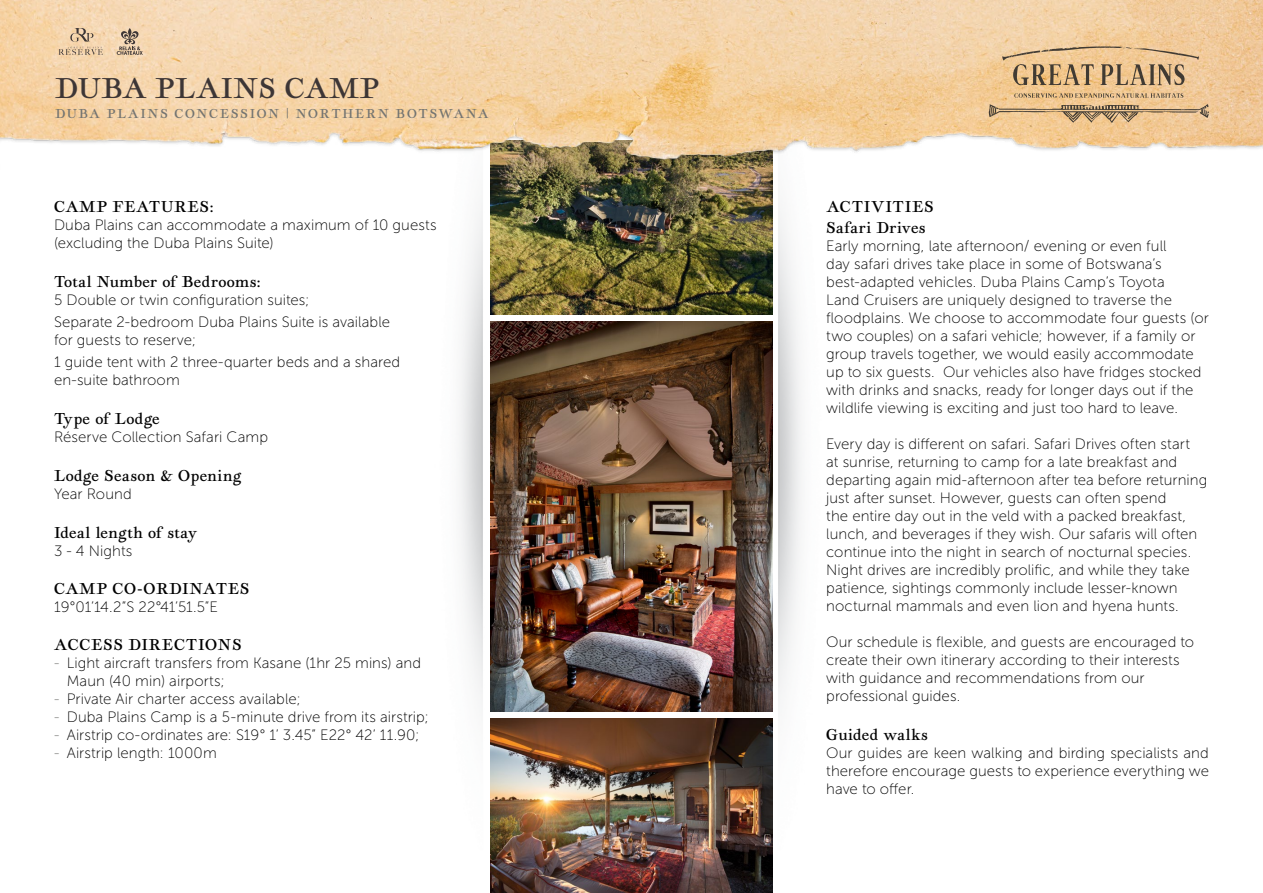
<style>
.page{position:relative;width:1263px;height:893px;background:#fff}
.page>*{position:absolute;margin:0;border:0;box-sizing:border-box;transform-origin:0 0}
.t1{font:30px "Geographica";letter-spacing:.02em;color:#3d3636}
.t2{font:16.5px/21px "Geographica";letter-spacing:.03em;color:#000}
.t3{font:16.5px "Geographica";letter-spacing:.01em;color:#000}
.t4{font:15px/18px "Museo Sans 100";letter-spacing:.005em;color:#000}
.t5{font:15px "Museo Sans 100";letter-spacing:-.015em;color:#000}
.t6{font:13.5px "Geographica";letter-spacing:.12em;color:#737471}
.s1{color:#737471}
</style>
<div class="page">
<img style="left:459px;top:203px;width:33px;height:516px">
<img style="left:770px;top:203px;width:32px;height:516px">
<img style="left:490px;top:175px;width:283px;height:140px">
<img style="left:490px;top:719px;width:283px;height:174px">
<img style="left:490px;top:322px;width:283px;height:390px">
<img style="left:0;top:0;width:1263px;height:175px">
<svg style="left:1014px;top:93px;width:169px;height:5px"></svg>
<svg style="left:989px;top:104px;width:220px;height:19px;background:#ccab80"></svg>
<svg style="left:1002px;top:46px;width:197px;height:39px;background:#d0af83"></svg>
<svg style="left:117px;top:28px;width:26px;height:27px"></svg>
<svg style="left:59px;top:28px;width:44px;height:27px"></svg>
<h1 class="t1" style="left:55px;top:70px;width:325px">DUBA PLAINS CAMP</h1>
<p class="t6" style="left:55px;top:105px;width:435px">DUBA PLAINS CONCESSION | NORTHERN BOTSWANA</p>
<p class="t2" style="left:54px;top:196px;width:161px">CAMP FEATURES:</p>
<p class="t4" style="left:54px;top:216px;width:384px">Duba Plains can accommodate a maximum of 10 guests (excluding the Duba Plains Suite)</p>
<p class="t2" style="left:54px;top:271px;width:208px">Total Number of Bedrooms:</p>
<p class="t4" style="left:54px;top:289px;width:338px;line-height:22.2px">5 Double or twin configuration suites;<br>Separate 2-bedroom Duba Plains Suite is available</p>
<p class="t4" style="left:54px;top:329px;width:348px;line-height:22.2px">for guests to reserve;<br>1 guide tent with 2 three-quarter beds and a shared</p>
<p class="t4" style="left:54px;top:371px;width:127px">en-suite bathroom</p>
<p class="t2" style="left:54px;top:408px;width:107px">Type of Lodge</p>
<p class="t4" style="left:54px;top:428px;width:216px">Réserve Collection Safari Camp</p>
<p class="t2" style="left:54px;top:465px;width:189px">Lodge Season &amp; Opening</p>
<p class="t4" style="left:54px;top:485px;width:79px">Year Round</p>
<p class="t3" style="left:54px;top:523px;width:145px">Ideal length of stay</p>
<p class="t4" style="left:54px;top:542px;width:80px">3 - 4 Nights</p>
<p class="t2" style="left:54px;top:578px;width:197px">CAMP CO-ORDINATES</p>
<p class="t5" style="left:54px;top:599px;width:166px">19°01’14.2”S 22°41’51.5”E</p>
<p class="t2" style="left:54px;top:634px;width:189px">ACCESS DIRECTIONS</p>
<p class="t4" style="left:67px;top:654px;width:356px;text-indent:-13px"><span class="s1">-</span> Light aircraft transfers from Kasane (1hr 25 mins) and<br>Maun (40 min) airports;</p>
<p class="t4" style="left:54px;top:690px;width:248px"><span class="s1">-</span> Private Air charter access available;</p>
<p class="t4" style="left:54px;top:708px;width:376px"><span class="s1">-</span> Duba Plains Camp is a 5-minute drive from its airstrip;</p>
<p class="t4" style="left:54px;top:726px;width:367px"><span class="s1">-</span> Airstrip co-ordinates are: S19° 1’ 3.45” E22° 42’ 11.90;</p>
<p class="t4" style="left:54px;top:744px;width:164px"><span class="s1">-</span> Airstrip length: 1000m</p>
<p class="t2" style="left:826px;top:196px;width:109px">ACTIVITIES<br>Safari Drives</p>
<p class="t4" style="left:826px;top:237px;width:384px">Early morning, late afternoon/ evening or even full<br>day safari drives take place in some of Botswana’s best-adapted vehicles. Duba Plains Camp’s Toyota<br>Land Cruisers are uniquely designed to traverse the floodplains. We choose to accommodate four guests (or two couples) on a safari vehicle; however, if a family or group travels together, we would easily accommodate up to six guests. Our vehicles also have fridges stocked with drinks and snacks, ready for longer days out if the wildlife viewing is exciting and just too hard to leave.</p>
<p class="t4" style="left:826px;top:435px;width:383px">Every day is different on safari. Safari Drives often start<br>at sunrise, returning to camp for a late breakfast and departing again mid-afternoon after tea before returning just after sunset. However, guests can often spend<br>the entire day out in the veld with a packed breakfast, lunch, and beverages if they wish. Our safaris will often continue into the night in search of nocturnal species.<br>Night drives are incredibly prolific, and while they take patience, sightings commonly include lesser-known nocturnal mammals and even lion and hyena hunts.</p>
<p class="t4" style="left:826px;top:633px;width:369px">Our schedule is flexible, and guests are encouraged to create their own itinerary according to their interests with guidance and recommendations from our professional guides.</p>
<p class="t2" style="left:826px;top:724px;width:103px">Guided walks</p>
<p class="t4" style="left:826px;top:744px;width:384px;text-align:justify">Our guides are keen walking and birding specialists and therefore encourage guests to experience everything we have to offer.</p>
</div>
